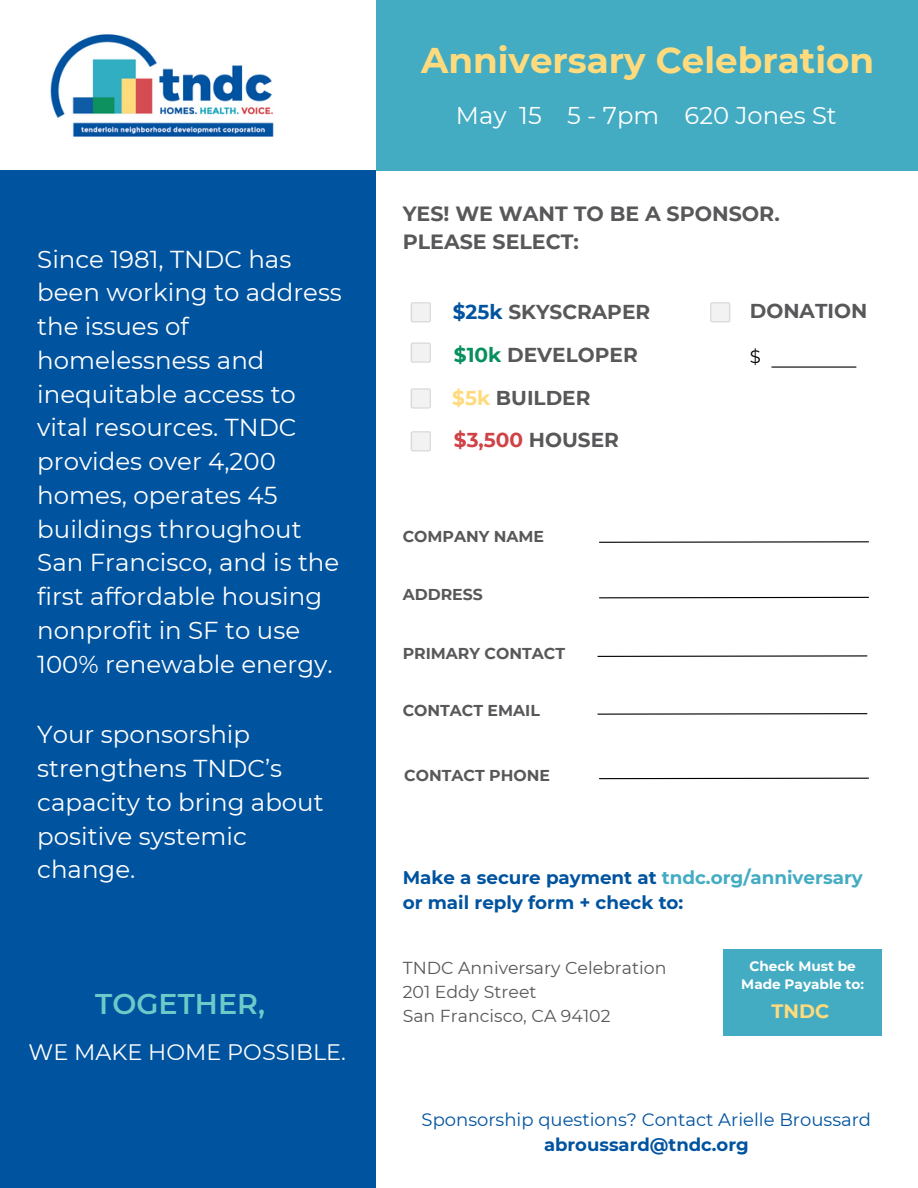
<style>
.page{position:relative;width:918px;height:1188px;background:#fff}
.page>*{position:absolute;margin:0;border:0;box-sizing:border-box;transform-origin:0 0}
.t1{font:700 35.7px "Montserrat";color:#ffdb7d}
.t2{font:600 28.5px "Montserrat";color:#6ecac8}
.t3{font:24.45px/33.8px "Montserrat";color:#fff}
.t4{font:24.3px "Montserrat";color:#fff}
.t5{font:22.35px "Montserrat";color:#fff}
.t6{font:700 20.55px/27.8px "Montserrat";color:#58585a}
.t7{font:700 20.1px "Montserrat";color:#58585a}
.t8{font:700 20.1px "Montserrat";color:#cf4247}
.t9{font:700 19.35px "Montserrat";color:#ffdb7d}
.t10{font:700 18.3px "Montserrat";color:#00539f}
.t11{font:18px "Montserrat";color:#00539f}
.t12{font:700 18px "Montserrat";color:#00539f}
.t13{font:18px "Montserrat";color:#000}
.t14{font:17.4px "Montserrat";color:#58585a}
.t15{font:700 15.75px "Montserrat";color:#58585a}
.t16{font:700 13.65px/17.9px "Montserrat";color:#fff;text-align:center}
.s1{color:#00539f}
.s2{color:#078f5d}
.s3{color:#ffdb7d}
.s4{color:#58585a}
.s5{color:#44acc2}
</style>
<div class="page">
<img style="left:50px;top:34px;width:224px;height:103px">
<div style="left:0;top:170px;width:376px;height:1018px;background:#00539f"></div>
<div style="left:376px;top:0;width:542px;height:170px;background:#44acc2"></div>
<svg style="left:411px;top:302px;width:20px;height:20px"></svg>
<svg style="left:411px;top:342px;width:20px;height:21px"></svg>
<svg style="left:411px;top:388px;width:20px;height:21px"></svg>
<svg style="left:710px;top:302px;width:20px;height:20px"></svg>
<svg style="left:599px;top:541px;width:270px;height:2px"></svg>
<svg style="left:597px;top:655px;width:271px;height:2px"></svg>
<svg style="left:599px;top:596px;width:270px;height:3px"></svg>
<svg style="left:597px;top:713px;width:271px;height:2px"></svg>
<div style="left:723px;top:950px;width:159px;height:86px;background:#44acc2"></div>
<svg style="left:599px;top:777px;width:270px;height:3px"></svg>
<svg style="left:411px;top:431px;width:20px;height:20px"></svg>
<hr style="left:771px;top:366px;width:85px;height:2px;background:#000">
<h1 class="t3" style="left:37px;top:242px;width:306px">Since 1981, TNDC has been working to address the issues of homelessness and inequitable access to vital resources. TNDC provides over 4,200 homes, operates 45 buildings throughout<br>San Francisco, and is the first affordable housing nonprofit in SF to use<br>100% renewable energy.</h1>
<h4 class="t3" style="left:37px;top:718px;width:288px">Your sponsorship strengthens TNDC’s capacity to bring about positive systemic change.</h4>
<h2 class="t2" style="left:95px;top:986px;width:171px">TOGETHER,</h2>
<h6 class="t5" style="left:29px;top:1038px;width:319px">WE MAKE HOME POSSIBLE.</h6>
<h4 class="t1" style="left:421px;top:38px;width:455px">Anniversary Celebration</h4>
<h4 class="t4" style="left:456px;top:100px;width:382px">May 15 5 - 7pm 620 Jones St</h4>
<h3 class="t6" style="left:403px;top:200px;width:379px">YES! WE WANT TO BE A SPONSOR.<br>PLEASE SELECT:</h3>
<p class="t7" style="left:453px;top:299px;width:199px"><span class="s1">$25k</span> SKYSCRAPER</p>
<p class="t7" style="left:454px;top:342px;width:185px"><span class="s2">$10k</span> DEVELOPER</p>
<h5 class="t7" style="left:452px;top:385px;width:140px"><span class="s3">$5k</span> BUILDER</h5>
<h6 class="t8" style="left:454px;top:428px;width:167px">$3,500 <span class="s4">HOUSER</span></h6>
<h5 class="t15" style="left:403px;top:527px;width:143px">COMPANY NAME</h5>
<p class="t15" style="left:403px;top:584px;width:82px">ADDRESS</p>
<h6 class="t15" style="left:403px;top:643px;width:164px">PRIMARY CONTACT</h6>
<p class="t15" style="left:403px;top:701px;width:139px">CONTACT EMAIL</p>
<p class="t15" style="left:404px;top:766px;width:147px">CONTACT PHONE</p>
<h5 class="t7" style="left:750px;top:299px;width:119px">DONATION</h5>
<p class="t13" style="left:750px;top:346px;width:13px">$</p>
<p class="t10" style="left:403px;top:866px;width:462px">Make a secure payment at <span class="s5">tndc.org/anniversary</span></p>
<p class="t10" style="left:403px;top:891px;width:282px">or mail reply form + check to:</p>
<p class="t14" style="left:403px;top:957px;width:265px">TNDC Anniversary Celebration</p>
<p class="t14" style="left:403px;top:981px;width:135px">201 Eddy Street</p>
<h5 class="t14" style="left:403px;top:1006px;width:209px">San Francisco, CA 94102</h5>
<p class="t16" style="left:741px;top:957px;width:124px">Check Must be<br>Made Payable to:</p>
<p class="t9" style="left:771px;top:999px;width:59px">TNDC</p>
<p class="t11" style="left:422px;top:1109px;width:451px">Sponsorship questions? Contact Arielle Broussard</p>
<p class="t12" style="left:544px;top:1134px;width:206px">abroussard@tndc.org</p>
</div>
